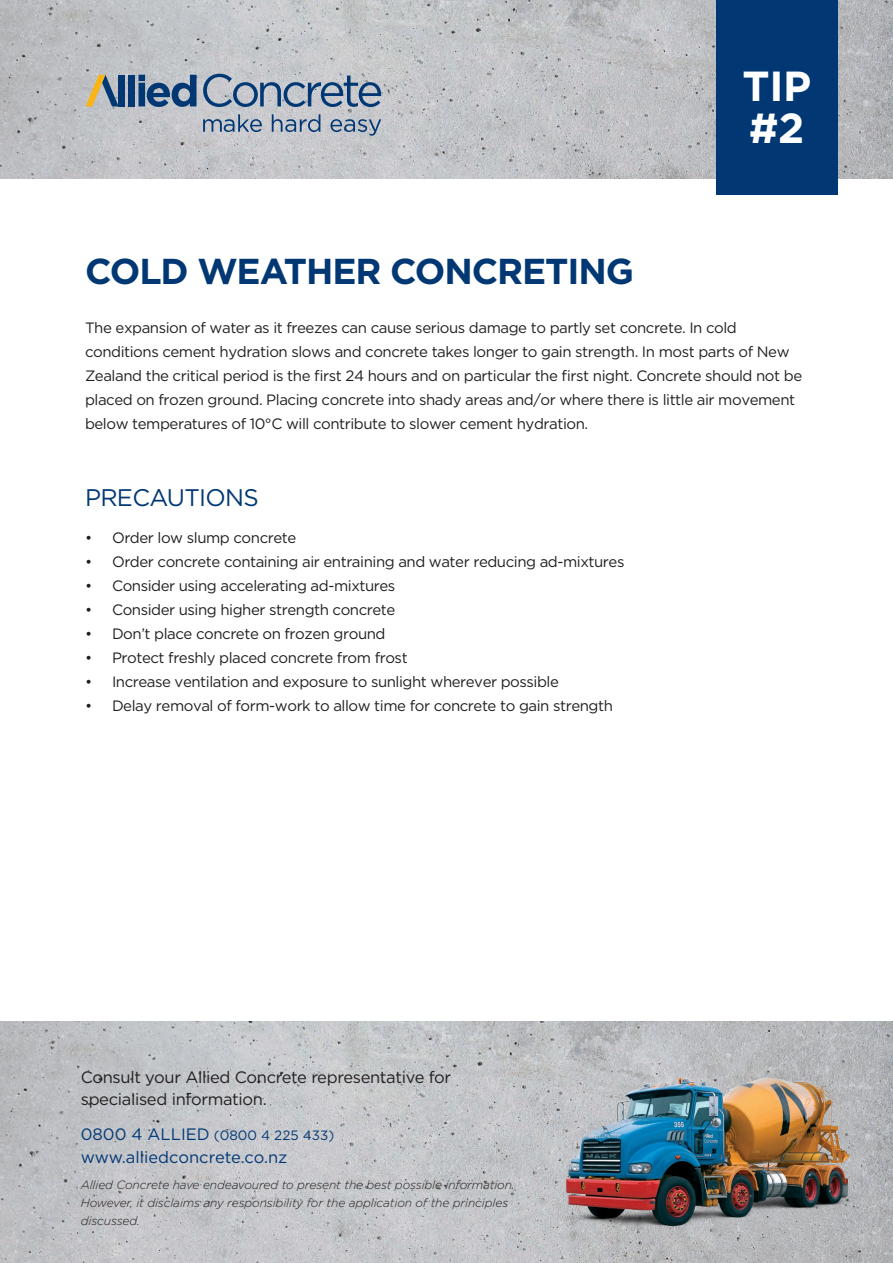
<style>
.page{position:relative;width:893px;height:1263px;background:#fff}
.page>*{position:absolute;margin:0;border:0;box-sizing:border-box;transform-origin:0 0}
.t1{font:700 42px/42px "Gotham";color:#fff}
.t2{font:700 36px "Gotham";letter-spacing:-.03em;color:#013874}
.t3{font:24px "Gotham";letter-spacing:-.03em;color:#013874}
.t4{font:16.5px/22.5px "Gotham";letter-spacing:-.02em;color:#231f20}
.t5{font:16.5px "Gotham";color:#013874}
.t6{font:15px/24px "Gotham";letter-spacing:-.03em;color:#231f20}
.t7{font:13.5px "Gotham";color:#013874}
.t8{font:italic 300 12px/18px "Gotham";letter-spacing:-.01em;color:#231f20}
.s1{font-size:16.5px}
</style>
<div class="page">
<img style="left:0;top:1021px;width:893px;height:242px">
<img style="left:0;top:0;width:893px;height:179px">
<svg style="left:86px;top:75px;width:33px;height:31px"></svg>
<div style="left:119px;top:75px;width:6px;height:31px;background:#013874"></div>
<div style="left:129px;top:75px;width:6px;height:31px;background:#013874"></div>
<svg style="left:138px;top:75px;width:59px;height:32px;background:#5a799b"></svg>
<svg style="left:203px;top:74px;width:178px;height:33px;background:#90a0b3"></svg>
<svg style="left:203px;top:114px;width:178px;height:22px;background:#a1acbb"></svg>
<img style="left:551px;top:1076px;width:309px;height:151px">
<div style="left:716px;top:0;width:122px;height:195px;background:#013874"></div>
<p class="t1" style="left:742px;top:65px;width:70px">TIP #2</p>
<p class="t2" style="left:85px;top:247px;width:550px">COLD WEATHER CONCRETING</p>
<p class="t6" style="left:85px;top:316px;width:719px">The expansion of water as it freezes can cause serious damage to partly set concrete. In cold conditions cement hydration slows and concrete takes longer to gain strength. In most parts of New Zealand the critical period is the first 24 hours and on particular the first night. Concrete should not be placed on frozen ground. Placing concrete into shady areas and/or where there is little air movement below temperatures of 10°C will contribute to slower cement hydration.</p>
<p class="t3" style="left:85px;top:482px;width:175px">PRECAUTIONS</p>
<p class="t6" style="left:85px;top:525px;width:213px">• Order low slump concrete</p>
<p class="t6" style="left:85px;top:549px;width:541px">• Order concrete containing air entraining and water reducing ad-mixtures</p>
<p class="t6" style="left:85px;top:573px;width:312px">• Consider using accelerating ad-mixtures</p>
<p class="t6" style="left:85px;top:597px;width:312px">• Consider using higher strength concrete</p>
<p class="t6" style="left:85px;top:621px;width:302px">• Don’t place concrete on frozen ground</p>
<p class="t6" style="left:85px;top:645px;width:324px">• Protect freshly placed concrete from frost</p>
<p class="t6" style="left:85px;top:669px;width:475px">• Increase ventilation and exposure to sunlight wherever possible</p>
<p class="t6" style="left:85px;top:693px;width:529px">• Delay removal of form-work to allow time for concrete to gain strength</p>
<p class="t4" style="left:81px;top:1065px;width:372px">Consult your Allied Concrete representative for specialised information.</p>
<p class="t7" style="left:81px;top:1127px;width:255px"><span class="s1">0800 4 ALLIED</span> (0800 4 225 433)</p>
<p class="t5" style="left:81px;top:1146px;width:208px">www.alliedconcrete.co.nz</p>
<p class="t8" style="left:81px;top:1176px;width:435px">Allied Concrete have endeavoured to present the best possible information.<br>However, it disclaims any responsibility for the application of the principles discussed.</p>
</div>
